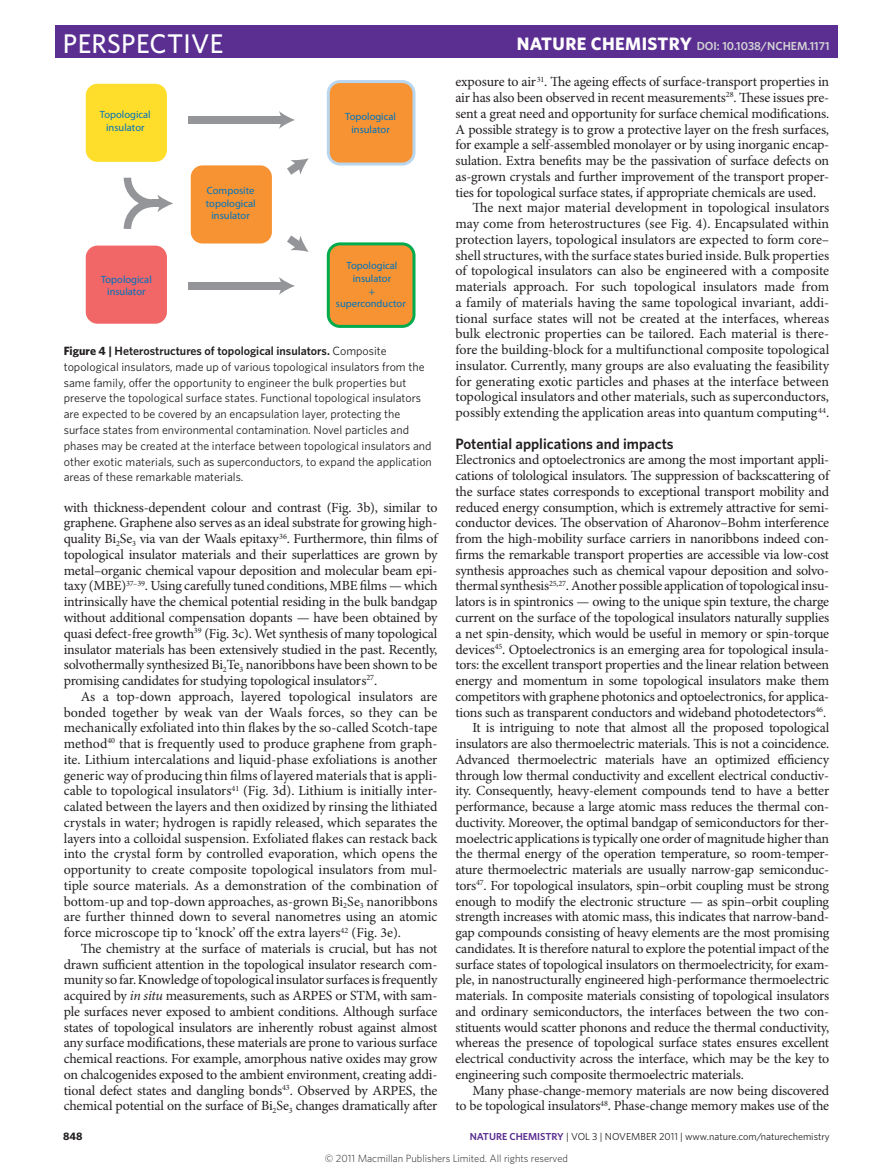
<style>
.page{position:relative;width:893px;height:1174px;background:#fff}
.page>*{position:absolute;margin:0;border:0;box-sizing:border-box;transform-origin:0 0}
.t1{font:500 27px "Whitney";letter-spacing:.01em;color:#fff}
.Head_1{font:600 15px "Whitney";color:#231f20}
.Body_text{font:13.95px/15.8px "Minion Pro";letter-spacing:-.015em;color:#231f20;text-align:justify}
.Body_first{font:13.95px/15.8px "Minion Pro";letter-spacing:-.02em;color:#231f20;text-align:justify}
.Figure_caption{font:12px/15.8px "Whitney";color:#231f20}
.t2{font:600 11.7px "Whitney";color:#d1d2d4}
.t3{font:700 10.8px "Whitney";color:#231f20}
.t4{font:10.5px/12.6px "Myriad Pro";color:#0073bc;text-align:center}
.t5{font:300 10.5px "Whitney";color:#231f20}
.t6{font:10.2px "Whitney";color:#231f20}
.s1{font-weight:700;font-size:18px;color:#fff}
.s2{font-weight:700}
.s3{font-weight:600}
.s4{font-style:italic}
.s5{font-weight:600;color:#5b2e91}
</style>
<div class="page">
<svg style="left:124px;top:178px;width:49px;height:51px"></svg>
<svg style="left:287px;top:158px;width:22px;height:17px"></svg>
<svg style="left:287px;top:235px;width:22px;height:17px"></svg>
<div style="left:188px;top:282px;width:96px;height:8px;background:#939598"></div>
<svg style="left:279px;top:277px;width:16px;height:18px"></svg>
<div style="left:188px;top:116px;width:96px;height:8px;background:#939598"></div>
<svg style="left:279px;top:111px;width:16px;height:18px"></svg>
<svg style="left:327px;top:80px;width:88px;height:85px;background:#ef9c4b"></svg>
<div style="left:86px;top:84px;width:81px;height:78px;background:#ffdd2b;border-radius:12px"></div>
<div style="left:86px;top:246px;width:81px;height:78px;background:#f16667;border-radius:12px"></div>
<svg style="left:327px;top:242px;width:88px;height:86px;background:#d9983a"></svg>
<div style="left:191px;top:165px;width:81px;height:78px;background:#f79332;border-radius:12px"></div>
<div style="left:55px;top:26px;width:783px;height:32px;background:#5b2e91"></div>
<h1 class="t1" style="left:63px;top:25px;width:162px">PERSPECTIVE</h1>
<p class="t2" style="left:517px;top:38px;width:314px"><span class="s1">NATURE CHEMISTRY</span> DOI: 10.1038/NCHEM.1171</p>
<p class="t4" style="left:100px;top:108px;width:52px">Topological insulator</p>
<p class="t4" style="left:101px;top:273px;width:52px">Topological insulator</p>
<p class="t4" style="left:206px;top:184px;width:51px">Composite topological insulator</p>
<p class="t4" style="left:345px;top:110px;width:52px">Topological insulator</p>
<p class="t4" style="left:336px;top:259px;width:71px">Topological insulator<br>+ superconductor</p>
<p class="Figure_caption" style="left:64px;top:343px;width:370px"><span class="s2">Figure 4 |</span> <span class="s3">Heterostructures of topological insulators.</span> Composite topological insulators, made up of various topological insulators from the same family, offer the opportunity to engineer the bulk properties but preserve the topological surface states. Functional topological insulators are expected to be covered by an encapsulation layer, protecting the surface states from environmental contamination. Novel particles and phases may be created at the interface between topological insulators and other exotic materials, such as superconductors, to expand the application areas of these remarkable materials.</p>
<p class="Body_text" style="left:64px;top:500px;width:375px">with thickness-dependent colour and contrast (Fig. 3b), similar to graphene. Graphene also serves as an ideal substrate for growing high&shy;quality Bi<sub>2</sub>Se<sub>3</sub> via van der Waals epitaxy<sup>36</sup>. Furthermore, thin films of topological insulator materials and their superlattices are grown by metal–organic chemical vapour deposition and molecular beam epi&shy;taxy (MBE)<sup>37–39</sup>. Using carefully tuned conditions, MBE films — which intrinsically have the chemical potential residing in the bulk bandgap without additional compensation dopants — have been obtained by quasi defect-free growth<sup>39</sup> (Fig. 3c). Wet synthesis of many topological insulator materials has been extensively studied in the past. Recently, solvothermally synthesized Bi<sub>2</sub>Te<sub>3</sub> nanoribbons have been shown to be promising candidates for studying topological insulators<sup>27</sup>.</p>
<p class="Body_text" style="left:64px;top:689px;width:375px;text-indent:17px">As a top-down approach, layered topological insulators are bonded together by weak van der Waals forces, so they can be mechanically exfoliated into thin flakes by the so-called Scotch-tape method<sup>40</sup> that is frequently used to produce graphene from graph&shy;ite. Lithium intercalations and liquid-phase exfoliations is another generic way of producing thin films of layered materials that is appli&shy;cable to topological insulators<sup>41</sup> (Fig. 3d). Lithium is initially inter&shy;calated between the layers and then oxidized by rinsing the lithiated crystals in water; hydrogen is rapidly released, which separates the layers into a colloidal suspension. Exfoliated flakes can restack back into the crystal form by controlled evaporation, which opens the opportunity to create composite topological insulators from mul&shy;tiple source materials. As a demonstration of the combination of bottom-up and top-down approaches, as-grown Bi<sub>2</sub>Se<sub>3</sub> nanoribbons are further thinned down to several nanometres using an atomic force microscope tip to ‘knock’ off the extra layers<sup>42</sup> (Fig. 3e).</p>
<p class="Body_text" style="left:64px;top:941px;width:375px;text-indent:17px">The chemistry at the surface of materials is crucial, but has not drawn sufficient attention in the topological insulator research com&shy;munity so far.Knowledge of topological insulator surfaces is frequently acquired by <span class="s4">in situ</span> measurements, such as ARPES or STM, with sam&shy;ple surfaces never exposed to ambient conditions. Although surface states of topological insulators are inherently robust against almost any surface modifications, these materials are prone to various surface chemical reactions. For example, amorphous native oxides may grow on chalcogenides exposed to the ambient environment, creating addi&shy;tional defect states and dangling bonds<sup>43</sup>. Observed by ARPES, the chemical potential on the surface of Bi<sub>2</sub>Se<sub>3</sub> changes dramatically after</p>
<p class="Body_text" style="left:455px;top:74px;width:375px">exposure to air<sup>31</sup>. The ageing effects of surface-transport properties in air has also been observed in recent measurements<sup>28</sup>. These issues pre&shy;sent a great need and opportunity for surface chemical modifications.<br>A possible strategy is to grow a protective layer on the fresh surfaces, for example a self-assembled monolayer or by using inorganic encap&shy;sulation. Extra benefits may be the passivation of surface defects on as-grown crystals and further improvement of the transport proper&shy;ties for topological surface states, if appropriate chemicals are used.</p>
<p class="Body_text" style="left:455px;top:200px;width:375px;text-indent:17px">The next major material development in topological insulators may come from heterostructures (see Fig. 4). Encapsulated within protection layers, topological insulators are expected to form core– shell structures, with the surface states buried inside. Bulk properties of topological insulators can also be engineered with a composite materials approach. For such topological insulators made from a family of materials having the same topological invariant, addi&shy;tional surface states will not be created at the interfaces, whereas bulk electronic properties can be tailored. Each material is there&shy;fore the building-block for a multifunctional composite topological insulator. Currently, many groups are also evaluating the feasibility for generating exotic particles and phases at the interface between topological insulators and other materials, such as superconductors, possibly extending the application areas into quantum computing<sup>44</sup>.</p>
<p class="Head_1" style="left:455px;top:433px;width:220px">Potential applications and impacts</p>
<p class="Body_first" style="left:455px;top:452px;width:375px">Electronics and optoelectronics are among the most important appli&shy;cations of tolological insulators. The suppression of backscattering of the surface states corresponds to exceptional transport mobility and reduced energy consumption, which is extremely attractive for semi&shy;conductor devices. The observation of Aharonov–Bohm interference from the high-mobility surface carriers in nanoribbons indeed con&shy;firms the remarkable transport properties are accessible via low-cost synthesis approaches such as chemical vapour deposition and solvo&shy;thermal synthesis<sup>25,27</sup>. Another possible application of topological insu&shy;lators is in spintronics — owing to the unique spin texture, the charge current on the surface of the topological insulators naturally supplies a net spin-density, which would be useful in memory or spin-torque devices<sup>45</sup>. Optoelectronics is an emerging area for topological insula&shy;tors: the excellent transport properties and the linear relation between energy and momentum in some topological insulators make them competitors with graphene photonics and optoelectronics, for applica&shy;tions such as transparent conductors and wideband photodetectors<sup>46</sup>.</p>
<p class="Body_text" style="left:455px;top:720px;width:375px;text-indent:17px">It is intriguing to note that almost all the proposed topological insulators are also thermoelectric materials. This is not a coincidence.<br>Advanced thermoelectric materials have an optimized efficiency through low thermal conductivity and excellent electrical conductiv&shy;ity. Consequently, heavy-element compounds tend to have a better performance, because a large atomic mass reduces the thermal con&shy;ductivity. Moreover, the optimal bandgap of semiconductors for ther&shy;moelectric applications is typically one order of magnitude higher than the thermal energy of the operation temperature, so room-temper&shy;ature thermoelectric materials are usually narrow-gap semiconduc&shy;tors<sup>47</sup>. For topological insulators, spin–orbit coupling must be strong enough to modify the electronic structure — as spin–orbit coupling strength increases with atomic mass, this indicates that narrow-band&shy;gap compounds consisting of heavy elements are the most promising candidates. It is therefore natural to explore the potential impact of the surface states of topological insulators on thermoelectricity, for exam&shy;ple, in nanostructurally engineered high-performance thermoelectric materials. In composite materials consisting of topological insulators and ordinary semiconductors, the interfaces between the two con&shy;stituents would scatter phonons and reduce the thermal conductivity, whereas the presence of topological surface states ensures excellent electrical conductivity across the interface, which may be the key to engineering such composite thermoelectric materials.</p>
<p class="Body_text" style="left:455px;top:1082px;width:375px;text-align:right">Many phase-change-memory materials are now being discovered<br>to be topological insulators<sup>48</sup>. Phase-change memory makes use of the</p>
<p class="t3" style="left:63px;top:1128px;width:21px">848</p>
<p class="t6" style="left:470px;top:1129px;width:362px"><span class="s5">NATURE CHEMISTRY</span> | VOL 3 | NOVEMBER 2011 | www.nature.com/naturechemistry</p>
<p class="t5" style="left:325px;top:1151px;width:245px">© 2011 Macmillan Publishers Limited. All rights reserved</p>
</div>
